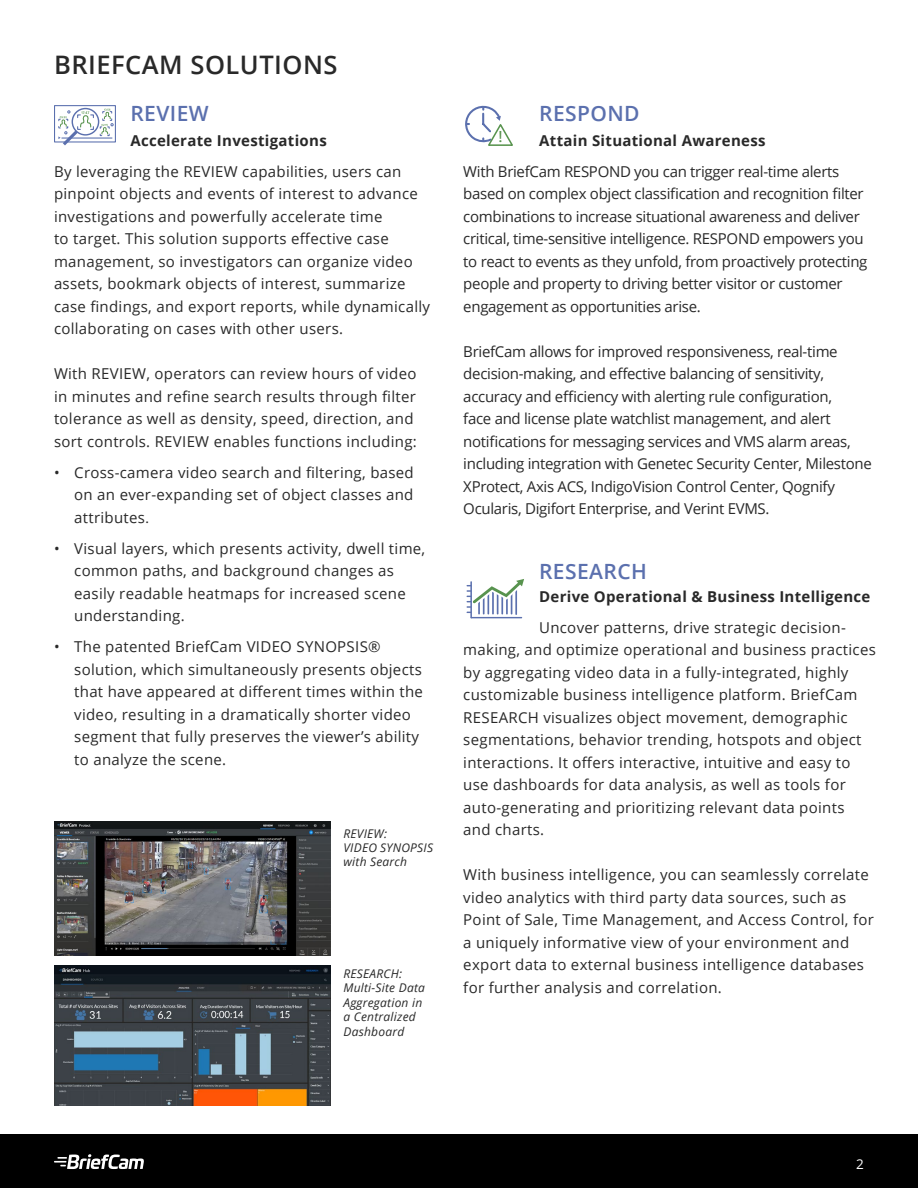
<style>
.page{position:relative;width:918px;height:1188px;background:#fff}
.page>*{position:absolute;margin:0;border:0;box-sizing:border-box;transform-origin:0 0}
.t1{font:600 25.5px "Open Sans";letter-spacing:.02em;color:#292929}
.t2{font:600 21px "Open Sans";letter-spacing:.02em;color:#5b70ae}
.t3{font:16.35px "Myriad Pro";color:#58934e;scale:1.09 1}
.t4{font:15px/22.5px "Open Sans";letter-spacing:.02em;color:#292929}
.t5{font:15px/22.5px "Open Sans";letter-spacing:-.02em;color:#292929}
.t6{font:700 15px "Open Sans";letter-spacing:.02em;color:#292929}
.t7{font:13.5px "Open Sans";color:#fff}
.t8{font:italic 12px/14.4px "Open Sans";letter-spacing:.02em;color:#292929}
.s1{font-family:"Adobe Hebrew"}
</style>
<div class="page">
<div style="left:0;top:1134px;width:918px;height:54px;background:#000"></div>
<svg style="left:54px;top:1154px;width:90px;height:15px"></svg>
<img style="left:54px;top:822px;width:276px;height:134px">
<div style="left:54px;top:105px;width:62px;height:38px;border:1px solid #5b70ae"></div>
<hr style="left:62px;top:138px;width:50px;height:1px;background:#5b70ae">
<div style="left:72px;top:108px;width:27px;height:28px;border:1px solid #5b70ae;border-radius:50%"></div>
<svg style="left:100px;top:109px;width:14px;height:27px"></svg>
<svg style="left:58px;top:110px;width:36px;height:35px"></svg>
<svg style="left:465px;top:105px;width:48px;height:41px"></svg>
<hr style="left:471px;top:617px;width:51px;height:1px;background:#5b70ae">
<hr style="left:470px;top:581px;width:2px;height:37px;background:#5b70ae">
<svg style="left:467px;top:579px;width:57px;height:36px"></svg>
<img style="left:54px;top:966px;width:277px;height:139px">
<h1 class="t1" style="left:54px;top:47px;width:285px">BRIEFCAM SOLUTIONS</h1>
<h2 class="t2" style="left:130px;top:99px;width:80px">REVIEW</h2>
<p class="t6" style="left:130px;top:130px;width:198px">Accelerate Investigations</p>
<p class="t4" style="left:54px;top:160px;width:378px">By leveraging the REVIEW capabilities, users can pinpoint objects and events of interest to advance investigations and powerfully accelerate time<br>to target. This solution supports effective case management, so investigators can organize video assets, bookmark objects of interest, summarize case findings, and export reports, while dynamically collaborating on cases with other users.</p>
<p class="t4" style="left:54px;top:362px;width:364px">With REVIEW, operators can review hours of video in minutes and refine search results through filter tolerance as well as density, speed, direction, and sort controls. REVIEW enables functions including:</p>
<p class="t4" style="left:74px;top:461px;width:341px;text-align:justify;text-indent:-20px">• Cross-camera video search and filtering, based on an ever-expanding set of object classes and attributes<span class="s1">.</span></p>
<p class="t4" style="left:74px;top:537px;width:353px;text-indent:-20px">• Visual layers, which presents activity, dwell time, common paths, and background changes as easily readable heatmaps for increased scene understanding.</p>
<p class="t4" style="left:74px;top:635px;width:350px;text-indent:-20px">• The patented BriefCam VIDEO SYNOPSIS® solution, which simultaneously presents objects that have appeared at different times within the video, resulting in a dramatically shorter video segment that fully preserves the viewer’s ability to analyze the scene.</p>
<p class="t8" style="left:343px;top:826px;width:91px">REVIEW:<br>VIDEO SYNOPSIS with Search</p>
<p class="t8" style="left:343px;top:966px;width:83px">RESEARCH:<br>Multi-Site Data<br>Aggregation in a Centralized<br>Dashboard</p>
<h2 class="t2" style="left:539px;top:99px;width:102px">RESPOND</h2>
<p class="t6" style="left:539px;top:130px;width:228px">Attain Situational Awareness</p>
<p class="t5" style="left:463px;top:160px;width:406px">With BriefCam RESPOND you can trigger real-time alerts based on complex object classification and recognition filter combinations to increase situational awareness and deliver critical, time-sensitive intelligence. RESPOND empowers you to react to events as they unfold, from proactively protecting people and property to driving better visitor or customer engagement as opportunities arise.</p>
<p class="t5" style="left:463px;top:340px;width:410px">BriefCam allows for improved responsiveness, real-time decision-making, and effective balancing of sensitivity, accuracy and efficiency with alerting rule configuration,<br>face and license plate watchlist management, and alert notifications for messaging services and VMS alarm areas, including integration with Genetec Security Center, Milestone XProtect, Axis ACS, IndigoVision Control Center, Qognify Ocularis, Digifort Enterprise, and Verint EVMS.</p>
<p class="t3" style="left:499px;top:127px;width:5px">!</p>
<h2 class="t2" style="left:539px;top:557px;width:109px">RESEARCH</h2>
<p class="t6" style="left:539px;top:586px;width:333px">Derive Operational &amp; Business Intelligence</p>
<p class="t4" style="left:463px;top:616px;width:414px;text-indent:76px">Uncover patterns, drive strategic decision&shy;making, and optimize operational and business practices by aggregating video data in a fully-integrated, highly customizable business intelligence platform. BriefCam RESEARCH visualizes object movement, demographic segmentations, behavior trending, hotspots and object interactions. It offers interactive, intuitive and easy to use dashboards for data analysis, as well as tools for auto-generating and prioritizing relevant data points<br>and charts.</p>
<p class="t4" style="left:463px;top:863px;width:412px">With business intelligence, you can seamlessly correlate video analytics with third party data sources, such as Point of Sale, Time Management, and Access Control, for a uniquely informative view of your environment and export data to external business intelligence databases for further analysis and correlation.</p>
<p class="t7" style="left:856px;top:1154px;width:9px">2</p>
</div>
